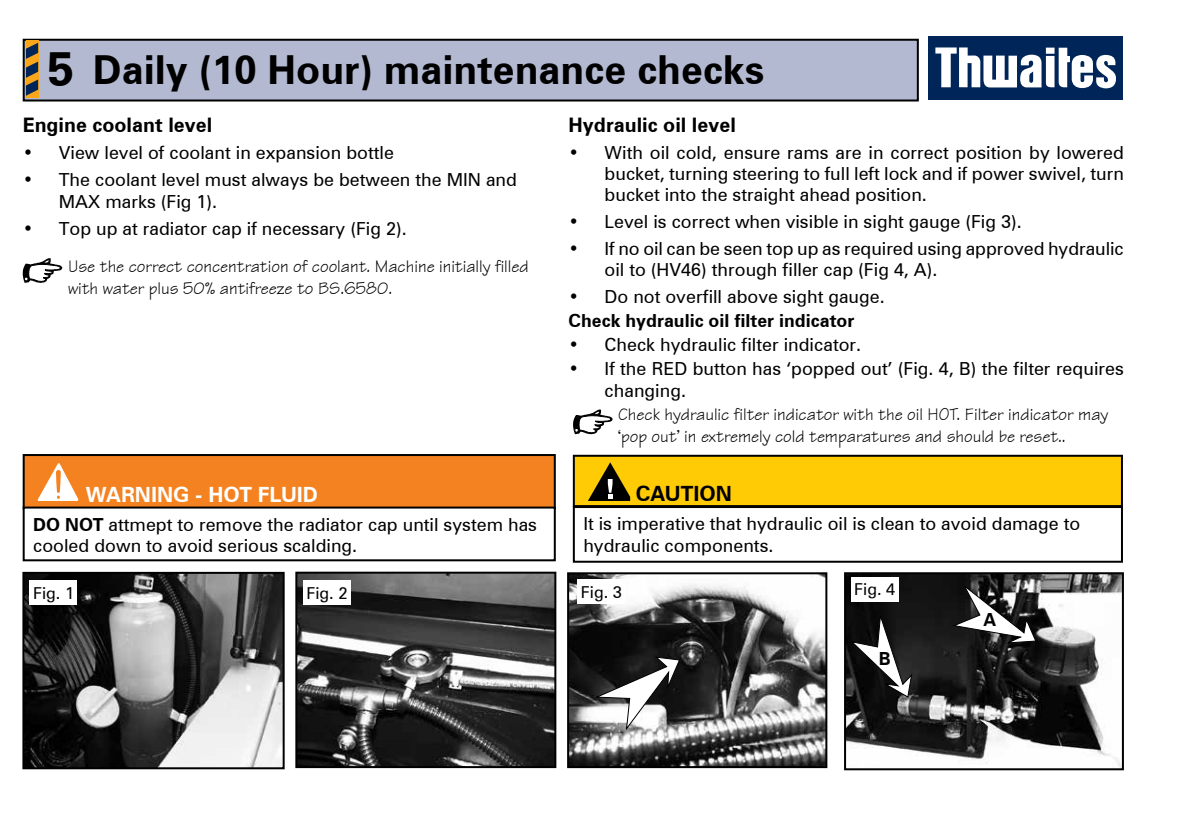
<style>
.page{position:relative;width:1191px;height:840px;background:#fff}
.page>*{position:absolute;margin:0;border:0;box-sizing:border-box;transform-origin:0 0}
.t1{font:700 48px "Zurich BT";color:#000}
.t2{font:700 40px "Zurich BT";color:#000}
.t3{font:700 21px "Zurich BT";color:#fff}
.t4{font:700 21px "Zurich BT";color:#000}
.t5{font:700 20px "Zurich BT";color:#000}
.t6{font:18px/21.6px "Zurich BT";color:#000}
.t7{font:18px/21.6px "Technical Plain";color:#000}
.t8{font:700 18px "Zurich BT";color:#000}
.t9{font:16.4px "Zurich BT";color:#000}
.s1{font-weight:700}
</style>
<div class="page">
<div style="left:24px;top:40px;width:894px;height:60px;background:#b2b9d1"></div>
<div style="left:23px;top:39px;width:895px;height:62px;border:2px solid #000"></div>
<div style="left:928px;top:36px;width:194px;height:63px;background:#002659"></div>
<svg style="left:935px;top:47px;width:181px;height:41px"></svg>
<div style="left:26px;top:40px;width:12px;height:58px;background:#faa61a"></div>
<svg style="left:26px;top:43px;width:12px;height:53px"></svg>
<img style="left:847px;top:575px;width:274px;height:191px">
<div style="left:844px;top:572px;width:280px;height:197px;border:2px solid #000"></div>
<img style="left:25px;top:574px;width:257px;height:191px">
<div style="left:22px;top:571px;width:263px;height:197px;border:2px solid #000"></div>
<img style="left:298px;top:574px;width:255px;height:190px">
<div style="left:295px;top:571px;width:261px;height:196px;border:2px solid #000"></div>
<svg style="left:951px;top:584px;width:85px;height:59px"></svg>
<img style="left:570px;top:575px;width:254px;height:189px">
<div style="left:567px;top:572px;width:260px;height:195px;border:2px solid #000"></div>
<svg style="left:596px;top:655px;width:84px;height:75px"></svg>
<svg style="left:849px;top:614px;width:63px;height:83px"></svg>
<div style="left:574px;top:455px;width:548px;height:51px;background:#ffcb05"></div>
<svg style="left:588px;top:462px;width:42px;height:38px"></svg>
<div style="left:573px;top:454px;width:550px;height:53px;border:2px solid #000"></div>
<div style="left:573px;top:505px;width:550px;height:57px;border:2px solid #000"></div>
<div style="left:24px;top:455px;width:531px;height:53px;background:#f58220"></div>
<svg style="left:38px;top:463px;width:40px;height:37px"></svg>
<div style="left:23px;top:454px;width:533px;height:55px;border:2px solid #000"></div>
<div style="left:23px;top:506px;width:533px;height:55px;border:2px solid #000"></div>
<svg style="left:573px;top:409px;width:39px;height:25px"></svg>
<div style="left:29px;top:579px;width:48px;height:25px;background:#fff"></div>
<div style="left:303px;top:579px;width:47px;height:25px;background:#fff"></div>
<div style="left:577px;top:579px;width:48px;height:25px;background:#fff"></div>
<div style="left:850px;top:576px;width:48px;height:25px;background:#fff"></div>
<svg style="left:23px;top:258px;width:39px;height:25px"></svg>
<h1 class="t1" style="left:47px;top:34px;width:28px">5</h1>
<h2 class="t2" style="left:93px;top:41px;width:673px">Daily (10 Hour) maintenance checks</h2>
<p class="t5" style="left:568px;top:110px;width:169px">Hydraulic oil level</p>
<p class="t6" style="left:604px;top:140px;width:521px;text-align:justify;text-indent:-36px">• With oil cold, ensure rams are in correct position by lowered bucket, turning steering to full left lock and if power swivel, turn bucket into the straight ahead position.</p>
<p class="t6" style="left:568px;top:210px;width:454px">• Level is correct when visible in sight gauge (Fig 3).</p>
<p class="t6" style="left:604px;top:237px;width:521px;text-indent:-36px">• If no oil can be seen top up as required using approved hydraulic oil to (HV46) through filler cap (Fig 4, A).</p>
<p class="t6" style="left:568px;top:285px;width:318px">• Do not overfill above sight gauge.</p>
<p class="t8" style="left:568px;top:307px;width:287px">Check hydraulic oil filter indicator</p>
<p class="t6" style="left:568px;top:332px;width:294px">• Check hydraulic filter indicator.</p>
<p class="t6" style="left:604px;top:356px;width:521px;text-indent:-36px">• If the RED button has ‘popped out’ (Fig. 4, B) the filter requires changing.</p>
<p class="t5" style="left:23px;top:110px;width:191px">Engine coolant level</p>
<p class="t6" style="left:23px;top:141px;width:373px">• View level of coolant in expansion bottle</p>
<p class="t6" style="left:59px;top:168px;width:460px;text-indent:-36px">• The coolant level must always be between the MIN and<br>MAX marks (Fig 1).</p>
<p class="t6" style="left:23px;top:217px;width:385px">• Top up at radiator cap if necessary (Fig 2).</p>
<p class="t7" style="left:68px;top:255px;width:462px">Use the correct concentration of coolant. Machine initially filled with water plus 50% antifreeze to BS.6580.</p>
<p class="t3" style="left:86px;top:478px;width:234px">WARNING - HOT FLUID</p>
<p class="t6" style="left:33px;top:512px;width:505px"><span class="s1">DO NOT</span> attmept to remove the radiator cap until system has cooled down to avoid serious scalding.</p>
<p class="t7" style="left:618px;top:403px;width:491px">Check hydraulic filter indicator with the oil HOT. Filter indicator may ‘pop out’ in extremely cold temparatures and should be reset..</p>
<p class="t4" style="left:636px;top:478px;width:98px">CAUTION</p>
<p class="t6" style="left:583px;top:512px;width:498px">It is imperative that hydraulic oil is clean to avoid damage to hydraulic components.</p>
<p class="t9" style="left:33px;top:581px;width:43px">Fig. 1</p>
<p class="t9" style="left:306px;top:581px;width:43px">Fig. 2</p>
<p class="t9" style="left:581px;top:580px;width:43px">Fig. 3</p>
<p class="t9" style="left:854px;top:577px;width:43px">Fig. 4</p>
<p class="t8" style="left:878px;top:644px;width:13px">B</p>
<p class="t8" style="left:983px;top:606px;width:14px">A</p>
</div>
